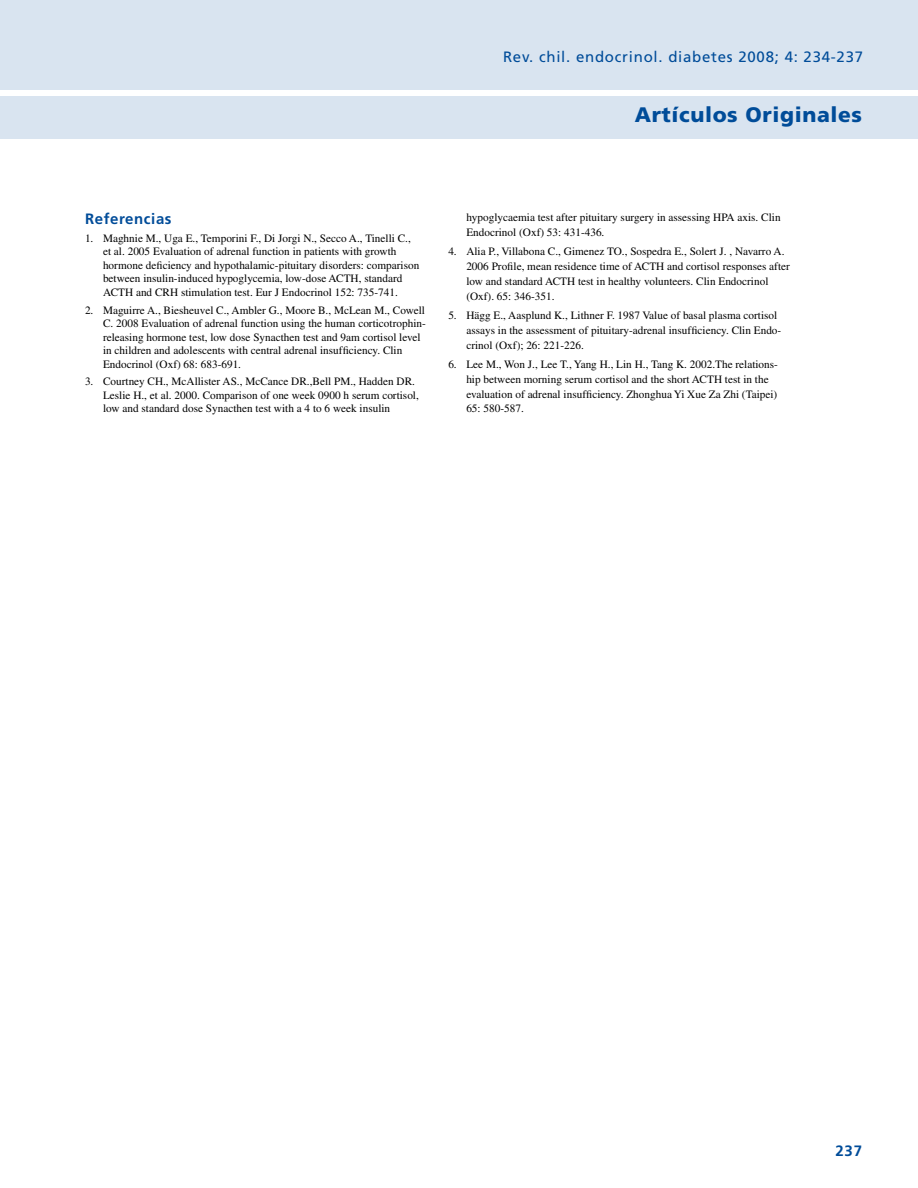
<style>
.page{position:relative;width:918px;height:1188px;background:#fff}
.page>*{position:absolute;margin:0;border:0;box-sizing:border-box;transform-origin:0 0}
.t1{font:900 21px "Frutiger";letter-spacing:.03em;color:#004c99}
.t2{font:15px "Frutiger";letter-spacing:.05em;color:#004c99}
.t3{font:700 15px "Frutiger";letter-spacing:.04em;color:#004c99}
.t4{font:11.25px/13.5px "Times";color:#000}
</style>
<div class="page">
<div style="left:0;top:96px;width:918px;height:42px;background:#d9e4f0"></div>
<div style="left:0;top:0;width:918px;height:90px;background:#d9e4f0"></div>
<h2 class="t2" style="left:503px;top:48px;width:362px">Rev. chil. endocrinol. diabetes 2008; 4: 234-237</h2>
<h1 class="t1" style="left:635px;top:102px;width:229px">Artículos Originales</h1>
<h2 class="t3" style="left:85px;top:210px;width:88px">Referencias</h2>
<p class="t4" style="left:103px;top:231px;width:318px;text-indent:-18px">1. Maghnie M., Uga E., Temporini F., Di Jorgi N., Secco A., Tinelli C., et al. 2005 Evaluation of adrenal function in patients with growth hormone deficiency and hypothalamic-pituitary disorders: comparison between insulin-induced hypoglycemia, low-dose ACTH, standard ACTH and CRH stimulation test. Eur J Endocrinol 152: 735-741.</p>
<p class="t4" style="left:103px;top:303px;width:324px;text-indent:-18px">2. Maguirre A., Biesheuvel C., Ambler G., Moore B., McLean M., Cowell C. 2008 Evaluation of adrenal function using the human corticotrophin&shy;releasing hormone test, low dose Synacthen test and 9am cortisol level in children and adolescents with central adrenal insufficiency. Clin Endocrinol (Oxf) 68: 683-691.</p>
<p class="t4" style="left:103px;top:375px;width:317px;text-indent:-18px">3. Courtney CH., McAllister AS., McCance DR.,Bell PM., Hadden DR.<br>Leslie H., et al. 2000. Comparison of one week 0900 h serum cortisol, low and standard dose Synacthen test with a 4 to 6 week insulin</p>
<p class="t4" style="left:466px;top:210px;width:316px;line-height:14.9px">hypoglycaemia test after pituitary surgery in assessing HPA axis. Clin<br>Endocrinol (Oxf) 53: 431-436.</p>
<p class="t4" style="left:466px;top:244px;width:325px;line-height:14.9px;text-indent:-18px">4. Alia P., Villabona C., Gimenez TO., Sospedra E., Solert J. , Navarro A.<br>2006 Profile, mean residence time of ACTH and cortisol responses after low and standard ACTH test in healthy volunteers. Clin Endocrinol (Oxf). 65: 346-351.</p>
<p class="t4" style="left:466px;top:308px;width:316px;line-height:14.9px;text-indent:-18px">5. Hägg E., Aasplund K., Lithner F. 1987 Value of basal plasma cortisol assays in the assessment of pituitary-adrenal insufficiency. Clin Endo&shy;crinol (Oxf); 26: 221-226.</p>
<p class="t4" style="left:466px;top:357px;width:313px;line-height:14.9px;text-indent:-18px">6. Lee M., Won J., Lee T., Yang H., Lin H., Tang K. 2002.The relations&shy;hip between morning serum cortisol and the short ACTH test in the evaluation of adrenal insufficiency. Zhonghua Yi Xue Za Zhi (Taipei)<br>65: 580-587.</p>
<h2 class="t3" style="left:836px;top:1142px;width:28px">237</h2>
</div>
